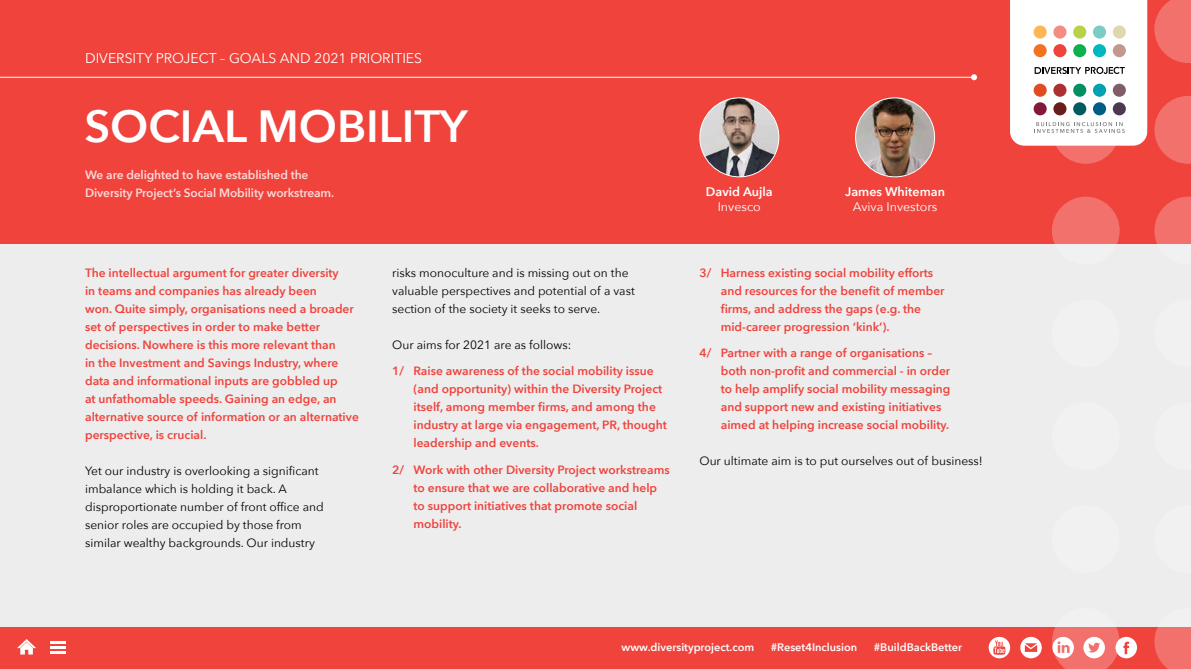
<style>
.page{position:relative;width:1191px;height:669px;background:#fff}
.page>*{position:absolute;margin:0;border:0;box-sizing:border-box;transform-origin:0 0}
.t1{font:600 45px "Avenir Next";color:#fff}
.t2{font:14px "Avenir Next";color:#fff}
.t3{font:600 12.5px "Avenir Next";color:#fff}
.t4{font:12.5px "Avenir Next";color:#fff}
.t5{font:600 12px/18px "Avenir Next";color:#ef433c}
.t6{font:12px/18px "Avenir Next";color:#000}
.t7{font:600 12px/18px "Avenir Next";letter-spacing:-.01em;color:#fff}
.t8{font:600 11px "Avenir Next";color:#fff}
</style>
<div class="page">
<div style="left:0;top:29px;width:1191px;height:613px;background:#ededee"></div>
<div style="left:0;top:0;width:1191px;height:244px;background:#ef433c"></div>
<div style="left:0;top:627px;width:1191px;height:42px;background:#ef433c"></div>
<div style="left:1052px;top:505px;width:67px;height:68px;background:#f1f1f2;border-radius:50%"></div>
<div style="left:1052px;top:402px;width:67px;height:68px;background:#f1f1f2;border-radius:50%"></div>
<div style="left:1052px;top:299px;width:67px;height:68px;background:#f1f1f2;border-radius:50%"></div>
<svg style="left:1052px;top:197px;width:67px;height:68px;fill:#f2716c"></svg>
<div style="left:1052px;top:96px;width:67px;height:68px;background:#f2716c;border-radius:50%"></div>
<svg style="left:1154px;top:627px;width:37px;height:42px;background:#f16c67"></svg>
<svg style="left:1154px;top:197px;width:37px;height:47px;background:#f16964"></svg>
<svg style="left:1154px;top:96px;width:37px;height:68px"></svg>
<svg style="left:1154px;top:0;width:37px;height:63px"></svg>
<hr style="left:0;top:77px;width:974px;height:1px;background:#fff">
<svg style="left:971px;top:74px;width:6px;height:6px"></svg>
<svg style="left:1020px;top:637px;width:21px;height:21px"></svg>
<svg style="left:1052px;top:627px;width:85px;height:42px"></svg>
<img style="left:700px;top:98px;width:79px;height:79px;border-radius:39px">
<div style="left:699px;top:98px;width:80px;height:79px;border:1px solid #fff;border-radius:50%"></div>
<svg style="left:1010px;top:0;width:137px;height:146px;background:#e9e7e4"></svg>
<svg style="left:17px;top:639px;width:19px;height:16px"></svg>
<svg style="left:50px;top:641px;width:15px;height:2px"></svg>
<hr style="left:50px;top:646px;width:15px;height:3px;background:#fff">
<hr style="left:50px;top:651px;width:15px;height:3px;background:#fff">
<svg style="left:988px;top:637px;width:22px;height:21px"></svg>
<img style="left:855px;top:98px;width:79px;height:79px;border-radius:39px">
<div style="left:855px;top:98px;width:80px;height:79px;border:1px solid #fff;border-radius:50%"></div>
<p class="t2" style="left:85px;top:46px;width:338px">DIVERSITY PROJECT – GOALS AND 2021 PRIORITIES</p>
<h1 class="t1" style="left:84px;top:87px;width:385px">SOCIAL MOBILITY</h1>
<p class="t7" style="left:85px;top:165px;width:251px">We are delighted to have established the<br>Diversity Project’s Social Mobility workstream.</p>
<p class="t5" style="left:85px;top:263px;width:275px">The intellectual argument for greater diversity<br>in teams and companies has already been<br>won. Quite simply, organisations need a broader set of perspectives in order to make better decisions. Nowhere is this more relevant than<br>in the Investment and Savings Industry, where data and informational inputs are gobbled up<br>at unfathomable speeds. Gaining an edge, an alternative source of information or an alternative perspective, is crucial.</p>
<p class="t6" style="left:85px;top:461px;width:240px">Yet our industry is overlooking a significant imbalance which is holding it back. A disproportionate number of front office and senior roles are occupied by those from similar wealthy backgrounds. Our industry</p>
<p class="t6" style="left:392px;top:263px;width:244px">risks monoculture and is missing out on the valuable perspectives and potential of a vast section of the society it seeks to serve.</p>
<p class="t6" style="left:392px;top:335px;width:181px">Our aims for 2021 are as follows:</p>
<p class="t5" style="left:413px;top:362px;width:255px;text-indent:-21px">1/ Raise awareness of the social mobility issue (and opportunity) within the Diversity Project itself, among member firms, and among the industry at large via engagement, PR, thought leadership and events.</p>
<p class="t5" style="left:413px;top:460px;width:258px;text-indent:-21px">2/ Work with other Diversity Project workstreams to ensure that we are collaborative and help to support initiatives that promote social mobility.</p>
<p class="t3" style="left:706px;top:181px;width:68px">David Aujla</p>
<p class="t4" style="left:717px;top:196px;width:45px">Invesco</p>
<p class="t3" style="left:845px;top:181px;width:101px">James Whiteman</p>
<p class="t4" style="left:852px;top:196px;width:86px">Aviva Investors</p>
<p class="t5" style="left:720px;top:263px;width:225px;text-indent:-21px">3/ Harness existing social mobility efforts and resources for the benefit of member firms, and address the gaps (e.g. the mid-career progression ‘kink’).</p>
<p class="t5" style="left:720px;top:344px;width:231px;text-indent:-21px">4/ Partner with a range of organisations – both non-profit and commercial - in order to help amplify social mobility messaging and support new and existing initiatives aimed at helping increase social mobility.</p>
<p class="t6" style="left:699px;top:451px;width:285px">Our ultimate aim is to put ourselves out of business!</p>
<p class="t8" style="left:621px;top:637px;width:134px">www.diversityproject.com</p>
<p class="t8" style="left:771px;top:637px;width:88px">#Reset4Inclusion</p>
<p class="t8" style="left:873px;top:637px;width:90px">#BuildBackBetter</p>
</div>
